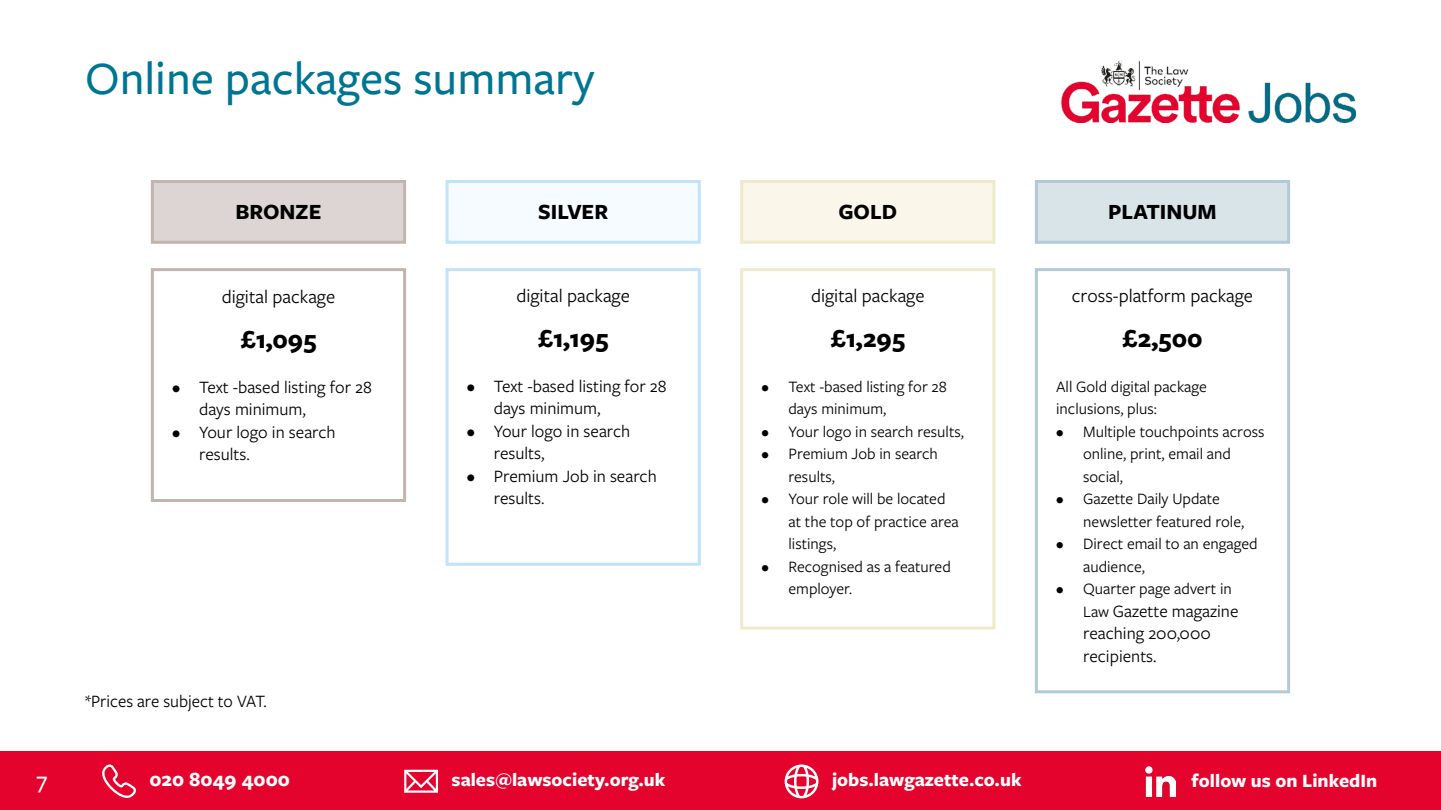
<style>
.page{position:relative;width:1441px;height:810px;background:#fff}
.page>*{position:absolute;margin:0;border:0;box-sizing:border-box;transform-origin:0 0}
.t1{font:500 48px "Freight Sans Pro";color:#007592}
.t2{font:700 27px "Freight Sans Pro";color:#000}
.t3{font:500 24px "Freight Sans Pro";color:#fff}
.t4{font:700 22.5px "Freight Sans Pro";color:#000}
.t5{font:700 21px "Freight Sans Pro";color:#fff}
.t6{font:19.5px "Freight Sans Pro";color:#000}
.t7{font:700 19.5px "Freight Sans Pro";color:#fff}
.t8{font:18px/22.5px "Freight Sans Pro";color:#000}
.t9{font:16.5px/22.5px "Freight Sans Pro";color:#000}
.s1{font-size:16.5px}
</style>
<div class="page">
<div style="left:740px;top:180px;width:255px;height:64px;background:#faf6e9;border:3px solid #f0eacc"></div>
<div style="left:445px;top:180px;width:255px;height:64px;background:#f5fbfe;border:3px solid #bfe4f9"></div>
<div style="left:1034px;top:180px;width:255px;height:64px;background:#d9e4e9;border:3px solid #b2cad6"></div>
<div style="left:1034px;top:268px;width:255px;height:425px;border:3px solid #b2cad6"></div>
<div style="left:740px;top:268px;width:255px;height:362px;border:3px solid #f0eacc"></div>
<div style="left:445px;top:268px;width:255px;height:298px;background:#fff;border:3px solid #bfe4f9"></div>
<div style="left:151px;top:180px;width:255px;height:64px;background:#ddd5d3;border:3px solid #c1b5af"></div>
<div style="left:151px;top:268px;width:255px;height:234px;background:#fff;border:3px solid #c1b5af"></div>
<div style="left:0;top:752px;width:1440px;height:58px;background:#e4032c"></div>
<svg style="left:784px;top:765px;width:34px;height:33px"></svg>
<svg style="left:404px;top:770px;width:34px;height:23px"></svg>
<svg style="left:102px;top:765px;width:34px;height:33px"></svg>
<img style="left:1145px;top:766px;width:30px;height:30px">
<img style="left:1061px;top:60px;width:294px;height:63px">
<h1 class="t1" style="left:85px;top:46px;width:511px">Online packages summary</h1>
<h3 class="t4" style="left:235px;top:196px;width:87px">BRONZE</h3>
<h3 class="t4" style="left:538px;top:196px;width:72px">SILVER</h3>
<h3 class="t4" style="left:838px;top:196px;width:60px">GOLD</h3>
<h3 class="t4" style="left:1108px;top:196px;width:110px">PLATINUM</h3>
<p class="t6" style="left:222px;top:283px;width:115px">digital package</p>
<h2 class="t2" style="left:240px;top:320px;width:78px">£1,095</h2>
<p class="t8" style="left:199px;top:375px;width:174px;text-indent:-27px">• Text -based listing for 28 days minimum,</p>
<p class="t8" style="left:199px;top:420px;width:138px;text-indent:-27px">• Your logo in search results.</p>
<p class="t8" style="left:85px;top:689px;width:183px">*Prices are subject to VAT.</p>
<p class="t6" style="left:516px;top:282px;width:115px">digital package</p>
<h2 class="t2" style="left:537px;top:319px;width:72px">£1,195</h2>
<p class="t8" style="left:494px;top:374px;width:174px;text-indent:-27px">• Text -based listing for 28 days minimum,</p>
<p class="t8" style="left:494px;top:419px;width:138px;text-indent:-27px">• Your logo in search results,</p>
<p class="t8" style="left:494px;top:464px;width:164px;text-indent:-27px">• Premium Job in search results.</p>
<p class="t6" style="left:811px;top:282px;width:115px">digital package</p>
<h2 class="t2" style="left:830px;top:319px;width:76px">£1,295</h2>
<p class="t9" style="left:788px;top:375px;width:160px;text-indent:-27px">• Text -based listing for 28 days minimum,</p>
<p class="t9" style="left:761px;top:420px;width:204px">• Your logo in search results,</p>
<p class="t9" style="left:788px;top:442px;width:151px;text-indent:-27px">• Premium Job in search results,</p>
<p class="t9" style="left:788px;top:487px;width:172px;text-indent:-27px">• Your role will be located at the top of practice area listings,</p>
<p class="t9" style="left:788px;top:555px;width:164px;text-indent:-27px">• Recognised as a featured employer.</p>
<p class="t6" style="left:1071px;top:282px;width:183px">cross-platform package</p>
<h2 class="t2" style="left:1122px;top:319px;width:82px">£2,500</h2>
<p class="t9" style="left:1056px;top:375px;width:152px">All Gold digital package inclusions, plus:</p>
<p class="t9" style="left:1083px;top:420px;width:183px;text-indent:-27px">• Multiple touchpoints across online, print, email and social,</p>
<p class="t9" style="left:1083px;top:487px;width:162px;text-indent:-27px">• Gazette Daily Update newsletter featured role,</p>
<p class="t9" style="left:1083px;top:532px;width:176px;text-indent:-27px">• Direct email to an engaged audience,</p>
<p class="t9" style="left:1056px;top:577px;width:177px">• Quarter page advert in</p>
<p class="t8" style="left:1083px;top:599px;width:157px"><span class="s1">Law</span> Gazette magazine reaching 200,000 recipients.</p>
<h3 class="t3" style="left:37px;top:765px;width:12px">7</h3>
<p class="t5" style="left:149px;top:764px;width:142px">020 8049 4000</p>
<p class="t7" style="left:451px;top:766px;width:215px">sales@lawsociety.org.uk</p>
<p class="t7" style="left:832px;top:766px;width:191px">jobs.lawgazette.co.uk</p>
<p class="t7" style="left:1191px;top:767px;width:187px">follow us on LinkedIn</p>
</div>
